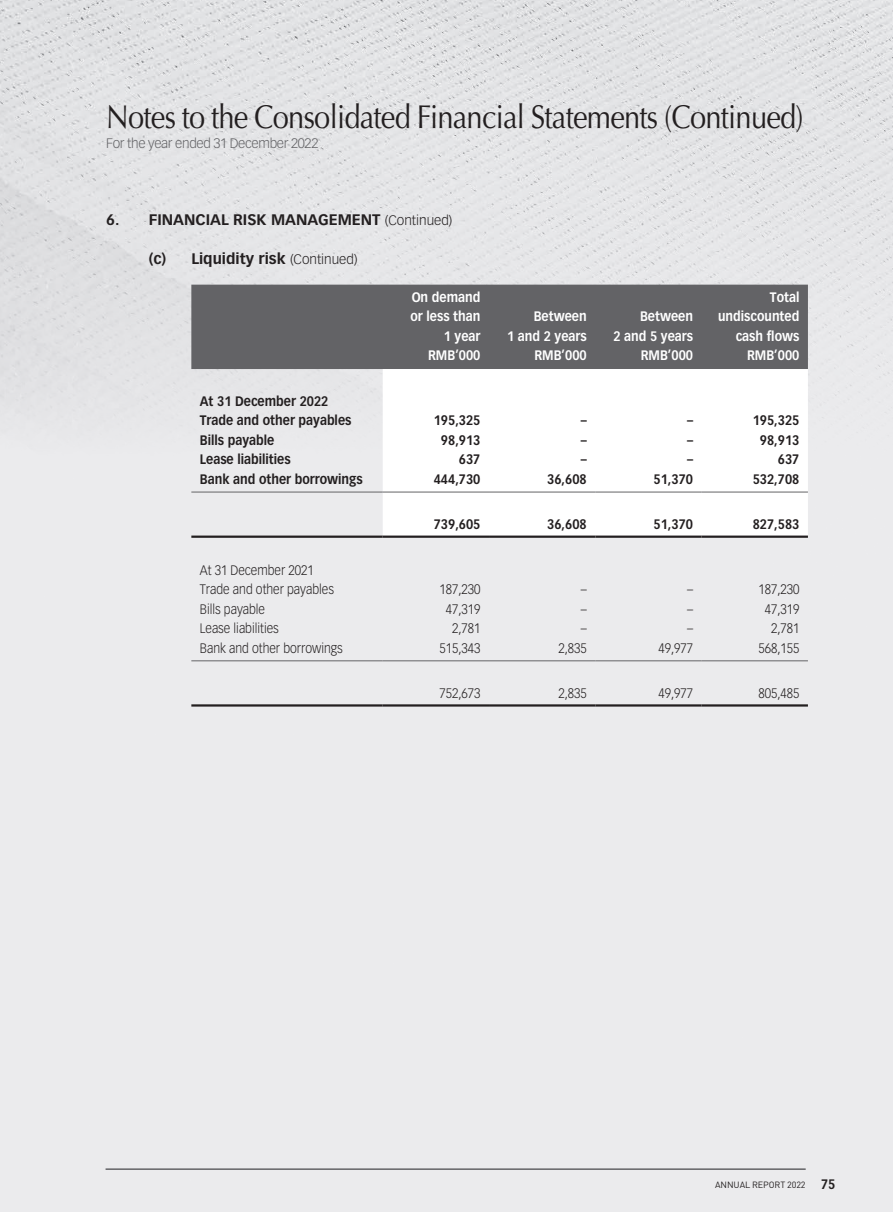
<style>
.page{position:relative;width:893px;height:1212px;background:#fff}
.page>*{position:absolute;margin:0;border:0;box-sizing:border-box;transform-origin:0 0}
.t1{font:33px "Optima LT Std";letter-spacing:-.025em;color:#231f20;scale:.88 1}
.t2{font:700 15px "Vectora LT Std";color:#231f20}
.t3{font:300 13.5px/19.5px "Vectora LT Std";color:#231f20;scale:.9 1}
.t4{font:700 13.5px/19.5px "Vectora LT Std";color:#231f20;scale:.9 1}
.t5{font:700 13.5px/19.5px "Vectora LT Std";color:#fff;text-align:right;scale:.9 1}
.t6{font:300 13.5px "Vectora LT Std";letter-spacing:-.025em;color:#636366}
.t7{font:9px "DIN Pro";letter-spacing:-.01em;color:#231f20}
.s1{font-weight:300;font-size:13.5px}
.s2{font-family:"Vectora LT Std";font-weight:700;font-size:13.5px}
</style>
<div class="page">
<img style="left:0;top:0;width:893px;height:1212px">
<hr style="left:106px;top:1168px;width:700px;height:2px;background:#636366">
<div style="left:191px;top:285px;width:617px;height:84px;background:#636366"></div>
<svg style="left:383px;top:369px;width:425px;height:166px"></svg>
<hr style="left:191px;top:492px;width:192px;height:1px;background:#636366">
<hr style="left:383px;top:492px;width:106px;height:1px;background:#636366">
<hr style="left:489px;top:492px;width:106px;height:1px;background:#636366">
<hr style="left:595px;top:492px;width:107px;height:1px;background:#636366">
<hr style="left:702px;top:492px;width:106px;height:1px;background:#636366">
<hr style="left:191px;top:535px;width:192px;height:3px;background:#231f20">
<hr style="left:383px;top:535px;width:106px;height:3px;background:#231f20">
<hr style="left:489px;top:535px;width:106px;height:3px;background:#231f20">
<hr style="left:595px;top:535px;width:107px;height:3px;background:#231f20">
<hr style="left:702px;top:535px;width:106px;height:3px;background:#231f20">
<hr style="left:191px;top:660px;width:192px;height:1px;background:#636366">
<hr style="left:383px;top:660px;width:106px;height:1px;background:#636366">
<hr style="left:489px;top:660px;width:106px;height:1px;background:#636366">
<hr style="left:595px;top:660px;width:107px;height:1px;background:#636366">
<hr style="left:702px;top:660px;width:106px;height:1px;background:#636366">
<hr style="left:191px;top:704px;width:192px;height:2px;background:#231f20">
<hr style="left:383px;top:704px;width:106px;height:2px;background:#231f20">
<hr style="left:489px;top:704px;width:106px;height:2px;background:#231f20">
<hr style="left:595px;top:704px;width:107px;height:2px;background:#231f20">
<hr style="left:702px;top:704px;width:106px;height:2px;background:#231f20">
<h1 class="t1" style="left:106px;top:97px;width:794px">Notes to the Consolidated Financial Statements (Continued)</h1>
<p class="t6" style="left:106px;top:135px;width:214px">For the year ended 31 December 2022</p>
<p class="t2" style="left:106px;top:211px;width:348px">6. FINANCIAL RISK MANAGEMENT <span class="s1">(Continued)</span></p>
<p class="t2" style="left:149px;top:250px;width:210px">(c) Liquidity risk <span class="s1">(Continued)</span></p>
<p class="t5" style="left:410px;top:287px;width:79px">On demand or less than<br>1 year</p>
<p class="t5" style="left:507px;top:307px;width:90px">Between<br>1 and 2 years</p>
<p class="t5" style="left:613px;top:307px;width:90px">Between<br>2 and 5 years</p>
<p class="t5" style="left:718px;top:287px;width:92px">Total undiscounted cash flows</p>
<p class="t4" style="left:200px;top:391px;width:170px">At 31 December 2022<br>Trade and other payables</p>
<p class="t5" style="left:428px;top:346px;width:60px">RMB’000</p>
<p class="t5" style="left:534px;top:346px;width:60px">RMB’000</p>
<p class="t5" style="left:641px;top:346px;width:60px">RMB’000</p>
<p class="t5" style="left:747px;top:346px;width:60px">RMB’000</p>
<p class="t4" style="left:434px;top:411px;width:53px">195,325</p>
<p class="t4" style="left:581px;top:411px;width:8px">–</p>
<p class="t4" style="left:687px;top:411px;width:8px">–</p>
<p class="t4" style="left:753px;top:411px;width:53px">195,325</p>
<p class="t4" style="left:200px;top:430px;width:84px">Bills payable</p>
<p class="t4" style="left:441px;top:430px;width:45px">98,913</p>
<p class="t4" style="left:581px;top:430px;width:8px">–</p>
<p class="t4" style="left:687px;top:430px;width:8px">–</p>
<p class="t4" style="left:760px;top:430px;width:45px">98,913</p>
<p class="t4" style="left:200px;top:450px;width:103px">Lease liabilities</p>
<p class="t4" style="left:459px;top:450px;width:25px">637</p>
<p class="t4" style="left:581px;top:450px;width:8px">–</p>
<p class="t4" style="left:687px;top:450px;width:8px">–</p>
<p class="t4" style="left:778px;top:450px;width:25px">637</p>
<p class="t4" style="left:200px;top:469px;width:183px">Bank and other borrowings</p>
<p class="t4" style="left:434px;top:469px;width:53px">444,730</p>
<p class="t4" style="left:547px;top:469px;width:45px">36,608</p>
<p class="t4" style="left:654px;top:469px;width:45px">51,370</p>
<p class="t4" style="left:753px;top:469px;width:53px">532,708</p>
<p class="t4" style="left:434px;top:515px;width:53px">739,605</p>
<p class="t4" style="left:547px;top:515px;width:45px">36,608</p>
<p class="t4" style="left:654px;top:515px;width:45px">51,370</p>
<p class="t4" style="left:753px;top:515px;width:53px">827,583</p>
<p class="t3" style="left:200px;top:560px;width:151px">At 31 December 2021<br>Trade and other payables</p>
<p class="t3" style="left:439px;top:580px;width:47px">187,230</p>
<p class="t3" style="left:581px;top:580px;width:8px">–</p>
<p class="t3" style="left:687px;top:580px;width:8px">–</p>
<p class="t3" style="left:758px;top:580px;width:47px">187,230</p>
<p class="t3" style="left:200px;top:599px;width:74px">Bills payable</p>
<p class="t3" style="left:446px;top:599px;width:40px">47,319</p>
<p class="t3" style="left:581px;top:599px;width:8px">–</p>
<p class="t3" style="left:687px;top:599px;width:8px">–</p>
<p class="t3" style="left:765px;top:599px;width:40px">47,319</p>
<p class="t3" style="left:200px;top:619px;width:89px">Lease liabilities</p>
<p class="t3" style="left:452px;top:619px;width:33px">2,781</p>
<p class="t3" style="left:581px;top:619px;width:8px">–</p>
<p class="t3" style="left:687px;top:619px;width:8px">–</p>
<p class="t3" style="left:771px;top:619px;width:33px">2,781</p>
<p class="t3" style="left:200px;top:638px;width:160px">Bank and other borrowings</p>
<p class="t3" style="left:439px;top:638px;width:47px">515,343</p>
<p class="t3" style="left:558px;top:638px;width:33px">2,835</p>
<p class="t3" style="left:658px;top:638px;width:40px">49,977</p>
<p class="t3" style="left:758px;top:638px;width:47px">568,155</p>
<p class="t3" style="left:439px;top:683px;width:47px">752,673</p>
<p class="t3" style="left:558px;top:683px;width:33px">2,835</p>
<p class="t3" style="left:658px;top:683px;width:40px">49,977</p>
<p class="t3" style="left:758px;top:683px;width:47px">805,485</p>
<p class="t7" style="left:715px;top:1178px;width:122px">ANNUAL REPORT 2022 <span class="s2">75</span></p>
</div>
